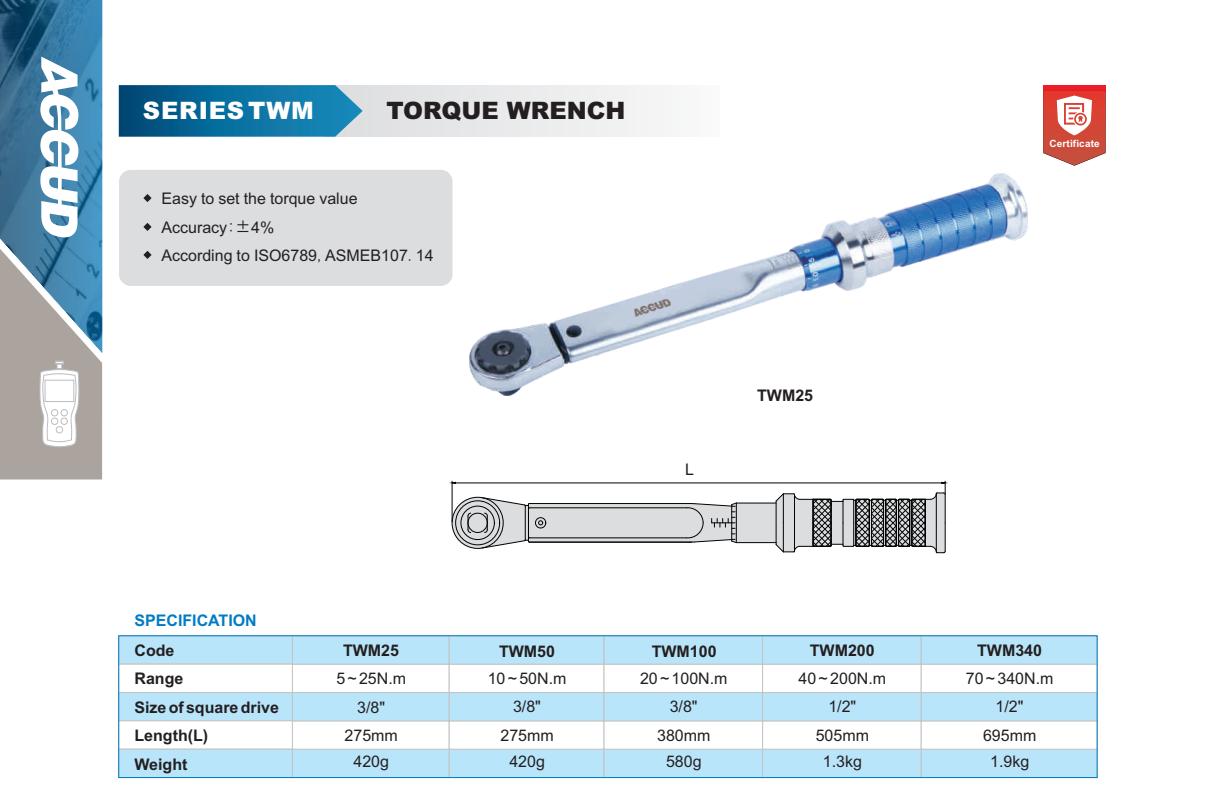
<style>
.page{position:relative;width:1225px;height:800px;background:#fff}
.page>*{position:absolute;margin:0;border:0;box-sizing:border-box;transform-origin:0 0}
.t1{font:italic 900 24px "Arial";color:#231f20}
.t2{font:italic 900 24px "Arial";letter-spacing:.035em;color:#fff}
.t3{font:16px/28.6px "Arial";color:#231f20;text-align:center}
.t4{font:700 16px/28.6px "Arial";color:#231f20}
.t5{font:700 16px "Arial";color:#007bc3}
.t6{font:700 10px "Arial";letter-spacing:.015em;color:#fff}
.s1{font-family:"Dotum Che"}
.s2{font-family:"Sim Hei"}
</style>
<div class="page">
<div style="left:119px;top:170px;width:333px;height:116px;background:#dcdddf;border-radius:12px"></div>
<svg style="left:143px;top:194px;width:9px;height:8px"></svg>
<svg style="left:143px;top:251px;width:9px;height:8px"></svg>
<svg style="left:143px;top:223px;width:9px;height:8px"></svg>
<img style="left:469px;top:173px;width:558px;height:222px">
<img style="left:634px;top:299px;width:36px;height:17px">
<svg style="left:452px;top:497px;width:51px;height:51px"></svg>
<div style="left:460px;top:505px;width:34px;height:34px;border:1px solid #010202;border-radius:50%"></div>
<hr style="left:452px;top:481px;width:1px;height:40px;background:#010202">
<hr style="left:455px;top:482px;width:486px;height:1px;background:#010202">
<svg style="left:467px;top:481px;width:479px;height:72px"></svg>
<svg style="left:118px;top:635px;width:980px;height:143px"></svg>
<div style="left:118px;top:635px;width:979px;height:142px;border:1px solid #007bc3"></div>
<div style="left:325px;top:85px;width:395px;height:52px;background:linear-gradient(to bottom,#ebeced,#ebeced)"></div>
<svg style="left:119px;top:85px;width:244px;height:52px;background:#17739f"></svg>
<svg style="left:0;top:0;width:102px;height:479px;background:#7c9aad"></svg>
<div style="left:1043px;top:85px;width:62px;height:6px;background:#ee1c27"></div>
<svg style="left:1043px;top:90px;width:62px;height:76px"></svg>
<h1 class="t2" style="left:143px;top:102px;width:172px">SERIES TWM</h1>
<h1 class="t1" style="left:386px;top:101px;width:240px">TORQUE WRENCH</h1>
<p class="t3" style="left:161px;top:186px;width:274px;text-align:left">Easy to set the torque value<br>Accuracy<span class="s1">:</span><span class="s2">±</span>4%<br>According to ISO6789<span class="s2">,</span>ASMEB107<span class="s2">.</span>14</p>
<p class="t5" style="left:134px;top:614px;width:124px">SPECIFICATION</p>
<p class="t3" style="left:685px;top:456px;width:10px">L</p>
<p class="t4" style="left:757px;top:382px;width:57px">TWM25</p>
<p class="t4" style="left:134px;top:637px;width:146px">Code<br>Range<br>Size of square drive<br>Length(L)<br>Weight</p>
<p class="t4" style="left:343px;top:637px;width:57px">TWM25</p>
<p class="t4" style="left:810px;top:637px;width:66px">TWM200</p>
<p class="t4" style="left:499px;top:638px;width:57px">TWM50</p>
<p class="t4" style="left:651px;top:638px;width:66px">TWM100</p>
<p class="t3" style="left:336px;top:665px;width:71px">5 ~ 25N.m</p>
<p class="t3" style="left:798px;top:665px;width:89px">40 ~ 200N.m</p>
<p class="t3" style="left:488px;top:665px;width:80px">10 ~ 50N.m</p>
<p class="t3" style="left:640px;top:665px;width:89px">20 ~ 100N.m</p>
<p class="t3" style="left:500px;top:694px;width:55px">3/8"<br>275mm</p>
<p class="t3" style="left:509px;top:748px;width:37px">420g</p>
<p class="t3" style="left:657px;top:694px;width:55px">3/8"<br>380mm</p>
<p class="t3" style="left:666px;top:748px;width:37px">580g</p>
<p class="t3" style="left:357px;top:694px;width:29px">3/8"</p>
<p class="t3" style="left:828px;top:693px;width:29px">1/2"</p>
<p class="t3" style="left:345px;top:723px;width:55px;line-height:26.4px">275mm<br>420g</p>
<p class="t3" style="left:815px;top:723px;width:55px;line-height:26.6px">505mm<br>1.3kg</p>
<p class="t6" style="left:1049px;top:140px;width:52px">Certificate</p>
<p class="t4" style="left:977px;top:637px;width:66px">TWM340</p>
<p class="t3" style="left:966px;top:665px;width:89px">70 ~ 340N.m</p>
<p class="t3" style="left:983px;top:694px;width:55px;line-height:27.4px">1/2"<br>695mm<br>1.9kg</p>
</div>
